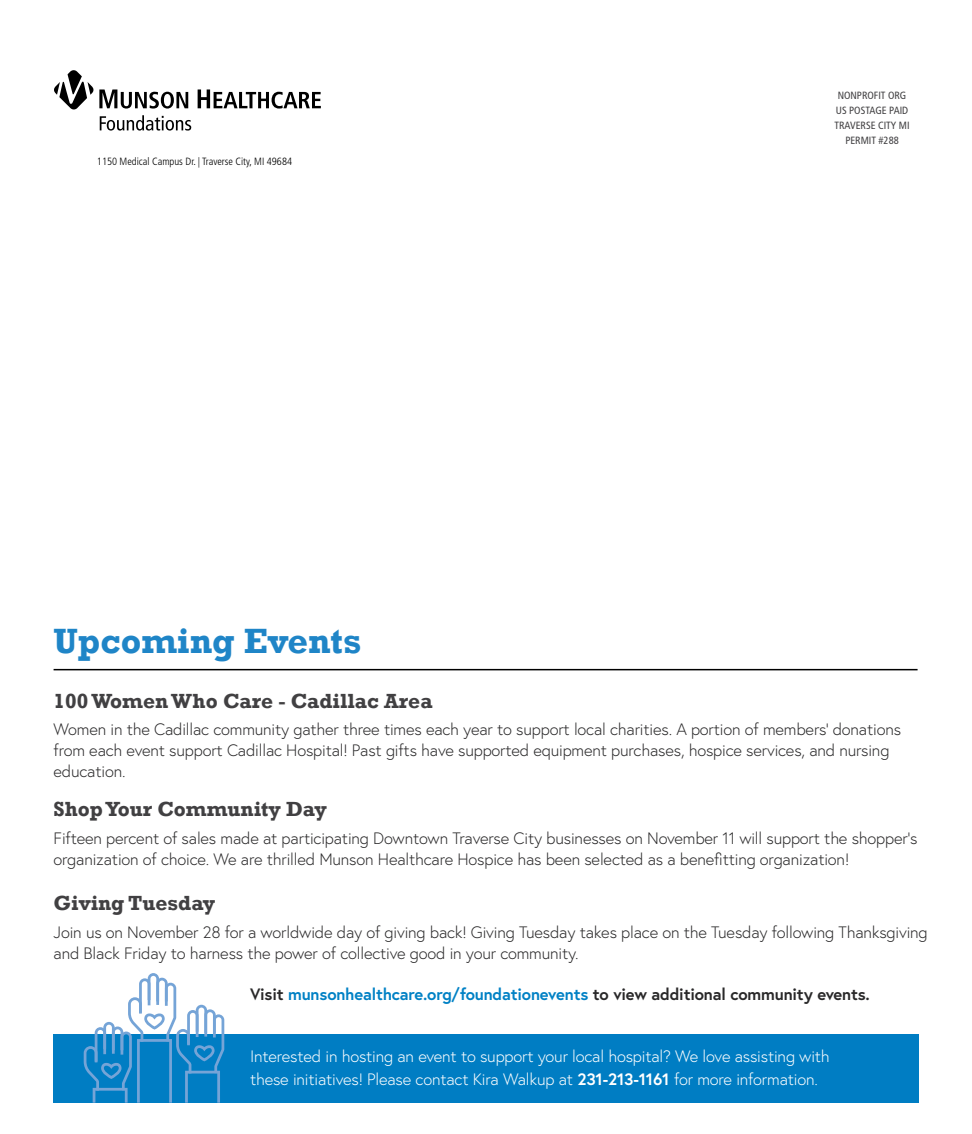
<style>
.page{position:relative;width:972px;height:1134px;background:#fff}
.page>*{position:absolute;margin:0;border:0;box-sizing:border-box;transform-origin:0 0}
.t1{font:700 36px "Rockwell";color:#1f85c7}
.t2{font:700 21px "Rockwell";color:#414042}
.t3{font:300 16.5px/21px "Europa";letter-spacing:-.01em;color:#292829}
.t4{font:300 16.5px/22.5px "Europa";letter-spacing:-.01em;color:#fff}
.t5{font:700 16.5px "Europa";letter-spacing:-.01em;color:#292829}
.t6{font:condensed 10.5px/15px "Frutiger LT Std";color:#414042;text-align:center}
.t7{font:300 condensed 10.5px "Frutiger LT Std";color:#000}
.s1{color:#0081c5}
.s2{font-weight:700}
</style>
<div class="page">
<svg style="left:198px;top:89px;width:123px;height:20px"></svg>
<svg style="left:54px;top:70px;width:137px;height:61px"></svg>
<div style="left:54px;top:1034px;width:865px;height:69px;background:#007dc3"></div>
<svg style="left:84px;top:973px;width:140px;height:130px"></svg>
<hr style="left:54px;top:669px;width:864px;height:1px;background:#000">
<p class="t7" style="left:97px;top:156px;width:197px">1150 Medical Campus Dr. | Traverse City, MI 49684</p>
<h1 class="t1" style="left:54px;top:619px;width:309px">Upcoming Events</h1>
<p class="t6" style="left:834px;top:88px;width:77px">NONPROFIT ORG<br>US POSTAGE PAID<br>TRAVERSE CITY MI<br>PERMIT #288</p>
<p class="t2" style="left:54px;top:688px;width:381px">100 Women Who Care - Cadillac Area</p>
<p class="t3" style="left:54px;top:719px;width:849px">Women in the Cadillac community gather three times each year to support local charities. A portion of members’ donations from each event support Cadillac Hospital! Past gifts have supported equipment purchases, hospice services, and nursing education.</p>
<p class="t2" style="left:54px;top:796px;width:275px">Shop Your Community Day</p>
<p class="t3" style="left:54px;top:827px;width:865px">Fifteen percent of sales made at participating Downtown Traverse City businesses on November 11 will support the shopper’s organization of choice. We are thrilled Munson Healthcare Hospice has been selected as a benefitting organization!</p>
<p class="t2" style="left:54px;top:890px;width:163px">Giving Tuesday</p>
<p class="t3" style="left:54px;top:921px;width:876px">Join us on November 28 for a worldwide day of giving back! Giving Tuesday takes place on the Tuesday following Thanksgiving and Black Friday to harness the power of collective good in your community.</p>
<p class="t5" style="left:250px;top:983px;width:621px">Visit <span class="s1">munsonhealthcare.org/foundationevents</span> to view additional community events.</p>
<p class="t4" style="left:250px;top:1045px;width:581px">Interested in hosting an event to support your local hospital? We love assisting with these initiatives! Please contact Kira Walkup at <span class="s2">231-213-1161</span> for more information.</p>
</div>
